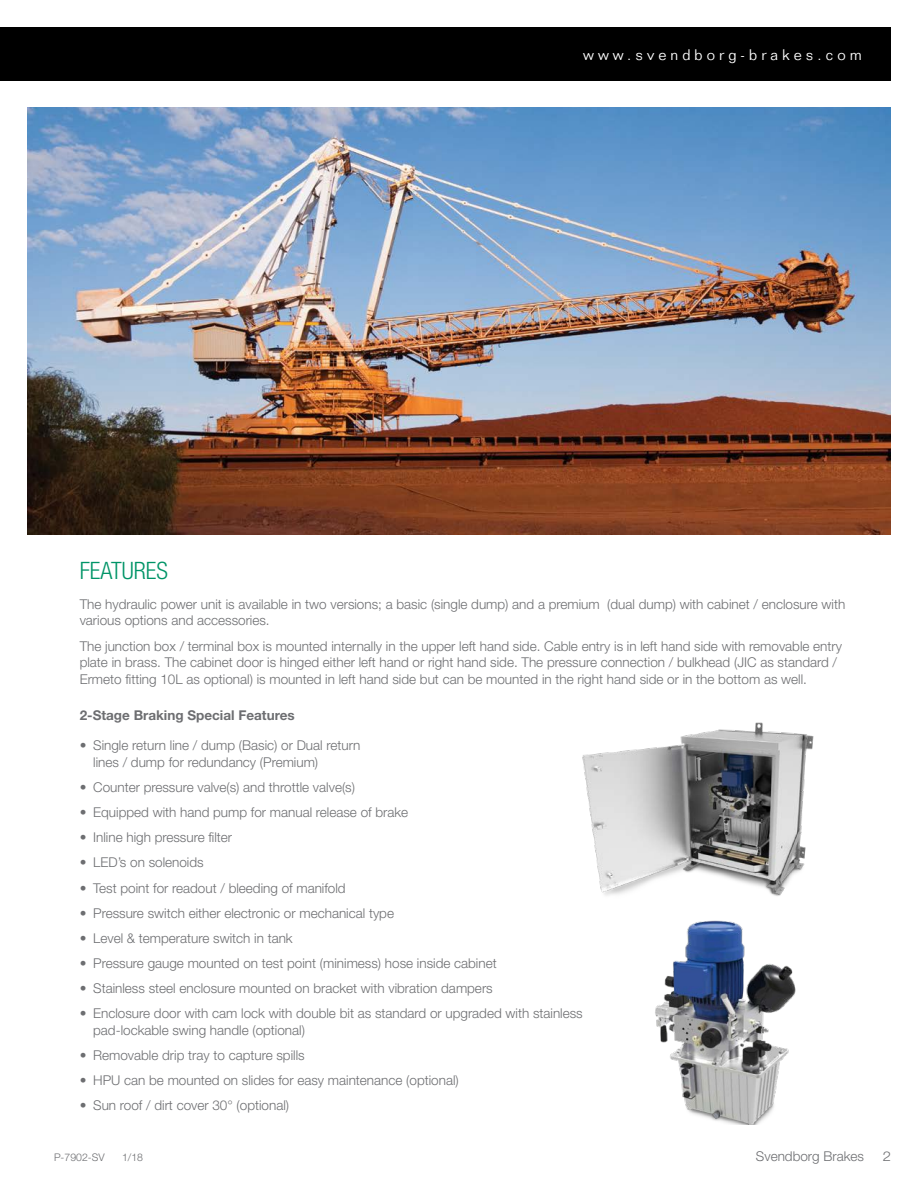
<style>
.page{position:relative;width:918px;height:1188px;background:#fff}
.page>*{position:absolute;margin:0;border:0;box-sizing:border-box;transform-origin:0 0}
.t1{font:300 condensed 24px "Helvetica Neue LT Std";color:#009467}
.t2{font:300 15px "Folio Std";letter-spacing:.275em;color:#fff}
.t3{font:300 13.5px/16.5px "Helvetica Neue LT Std";color:#6d6e71}
.t4{font:700 13.5px "Helvetica Neue LT Std";color:#6d6e71}
.t5{font:300 13.5px "Helvetica Neue LT Std";color:#6d6e71;scale:1.1 1}
.t6{font:300 10.5px "Helvetica Neue LT Std";color:#6d6e71}
</style>
<div class="page">
<div style="left:0;top:27px;width:891px;height:53px;background:#000"></div>
<img style="left:655px;top:920px;width:141px;height:204px">
<img style="left:582px;top:722px;width:232px;height:174px">
<img style="left:27px;top:107px;width:864px;height:428px">
<p class="t2" style="left:583px;top:46px;width:280px">www.svendborg-brakes.com</p>
<p class="t1" style="left:80px;top:557px;width:90px">FEATURES</p>
<p class="t3" style="left:80px;top:596px;width:767px">The hydraulic power unit is available in two versions; a basic (single dump) and a premium (dual dump) with cabinet / enclosure with various options and accessories.</p>
<p class="t3" style="left:80px;top:637px;width:764px">The junction box / terminal box is mounted internally in the upper left hand side. Cable entry is in left hand side with removable entry plate in brass. The cabinet door is hinged either left hand or right hand side. The pressure connection / bulkhead (JIC as standard /<br>Ermeto fitting 10L as optional) is mounted in left hand side but can be mounted in the right hand side or in the bottom as well.</p>
<p class="t4" style="left:80px;top:707px;width:216px">2-Stage Braking Special Features</p>
<p class="t3" style="left:93px;top:737px;width:269px;text-indent:-14px">• Single return line / dump (Basic) or Dual return lines / dump for redundancy (Premium)</p>
<p class="t3" style="left:80px;top:779px;width:277px">• Counter pressure valve(s) and throttle valve(s)</p>
<p class="t3" style="left:80px;top:804px;width:330px">• Equipped with hand pump for manual release of brake</p>
<p class="t3" style="left:80px;top:829px;width:154px">• Inline high pressure filter</p>
<p class="t3" style="left:80px;top:854px;width:126px">• LED’s on solenoids</p>
<p class="t3" style="left:80px;top:879px;width:268px">• Test point for readout / bleeding of manifold</p>
<p class="t3" style="left:80px;top:904px;width:316px">• Pressure switch either electronic or mechanical type</p>
<p class="t3" style="left:80px;top:929px;width:215px">• Level &amp; temperature switch in tank</p>
<p class="t3" style="left:80px;top:955px;width:419px">• Pressure gauge mounted on test point (minimess) hose inside cabinet</p>
<p class="t3" style="left:80px;top:980px;width:415px">• Stainless steel enclosure mounted on bracket with vibration dampers</p>
<p class="t3" style="left:93px;top:1005px;width:491px;text-indent:-14px">• Enclosure door with cam lock with double bit as standard or upgraded with stainless pad-lockable swing handle (optional)</p>
<p class="t3" style="left:80px;top:1047px;width:227px">• Removable drip tray to capture spills</p>
<p class="t3" style="left:80px;top:1072px;width:381px">• HPU can be mounted on slides for easy maintenance (optional)</p>
<p class="t3" style="left:80px;top:1097px;width:211px">• Sun roof / dirt cover 30° (optional)</p>
<p class="t6" style="left:54px;top:1151px;width:52px">P-7902-SV</p>
<p class="t6" style="left:122px;top:1151px;width:23px">1/18</p>
<p class="t3" style="left:756px;top:1148px;width:110px">Svendborg Brakes</p>
<p class="t5" style="left:883px;top:1148px;width:9px">2</p>
</div>
